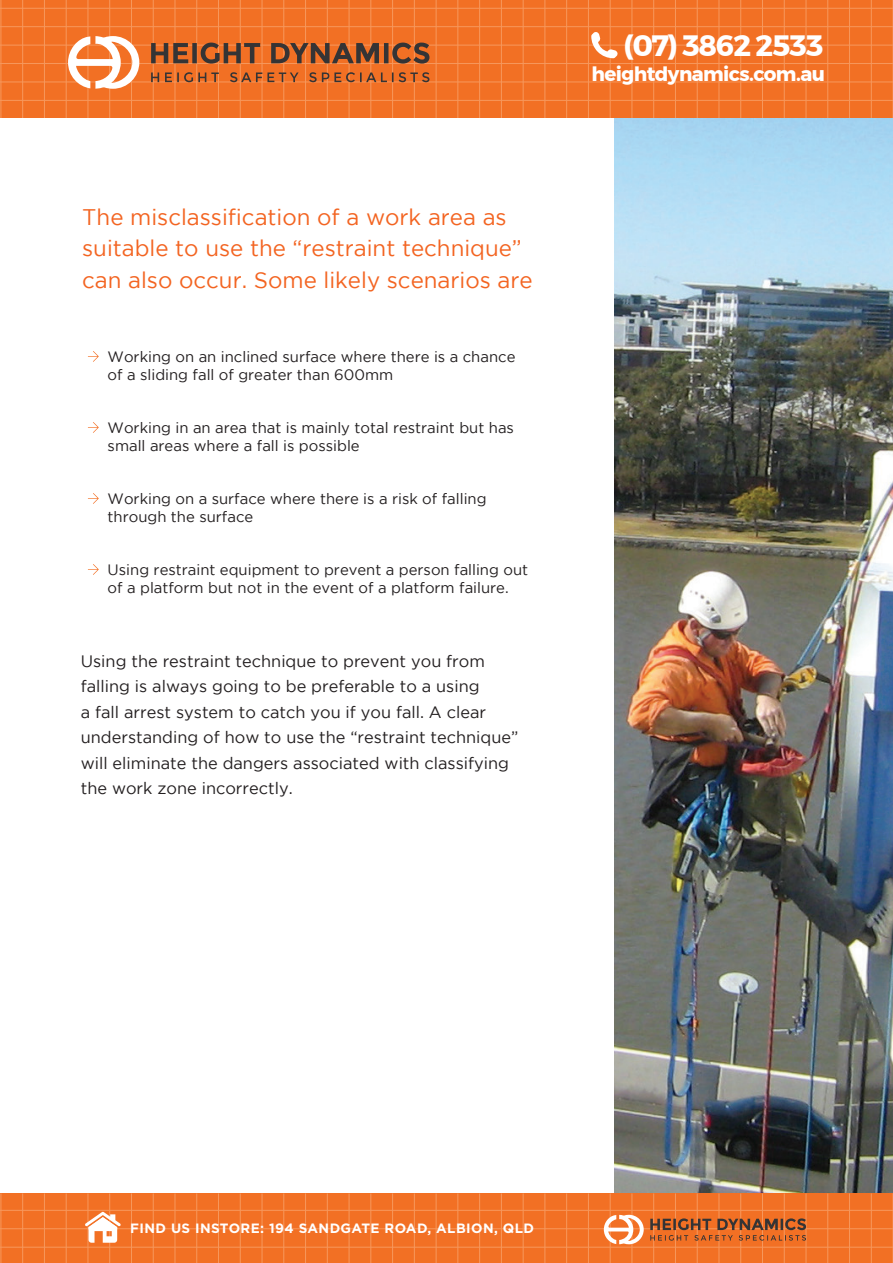
<style>
.page{position:relative;width:893px;height:1263px;background:#fff}
.page>*{position:absolute;margin:0;border:0;box-sizing:border-box;transform-origin:0 0}
.t1{font:700 29.4px "Montserrat";letter-spacing:-.04em;color:#fff}
.t2{font:22.5px/31.5px "Gotham";color:#f36421}
.t3{font:700 19.95px "Montserrat";letter-spacing:-.03em;color:#fff}
.t4{font:16.5px/25.5px "Gotham";color:#231f20}
.t5{font:15px/18px "Gotham";color:#231f20}
.t6{font:700 13.5px "Gotham";letter-spacing:.03em;color:#fff}
</style>
<div class="page">
<img style="left:614px;top:118px;width:279px;height:1075px">
<div style="left:0;top:0;width:893px;height:118px;background:#f27024"></div>
<hr style="left:0;top:8px;width:893px;height:1px;background:#f7985c">
<hr style="left:0;top:26px;width:893px;height:1px;background:#f7985c">
<hr style="left:0;top:45px;width:893px;height:1px;background:#f7985c">
<hr style="left:0;top:63px;width:893px;height:1px;background:#f7985c">
<hr style="left:0;top:82px;width:893px;height:1px;background:#f7985c">
<hr style="left:0;top:100px;width:893px;height:1px;background:#f7985c">
<hr style="left:1px;top:0;width:1px;height:118px;background:#f7985c">
<hr style="left:22px;top:0;width:1px;height:118px;background:#f7985c">
<hr style="left:44px;top:0;width:1px;height:118px;background:#f7985c">
<hr style="left:66px;top:0;width:1px;height:118px;background:#f7985c">
<hr style="left:88px;top:0;width:1px;height:118px;background:#f7985c">
<hr style="left:109px;top:0;width:1px;height:118px;background:#f7985c">
<hr style="left:131px;top:0;width:1px;height:118px;background:#f7985c">
<hr style="left:153px;top:0;width:1px;height:118px;background:#f7985c">
<hr style="left:175px;top:0;width:1px;height:118px;background:#f7985c">
<hr style="left:196px;top:0;width:1px;height:118px;background:#f7985c">
<hr style="left:218px;top:0;width:1px;height:118px;background:#f7985c">
<hr style="left:240px;top:0;width:1px;height:118px;background:#f7985c">
<hr style="left:262px;top:0;width:1px;height:118px;background:#f7985c">
<hr style="left:283px;top:0;width:1px;height:118px;background:#f7985c">
<hr style="left:305px;top:0;width:1px;height:118px;background:#f7985c">
<hr style="left:327px;top:0;width:1px;height:118px;background:#f7985c">
<hr style="left:349px;top:0;width:1px;height:118px;background:#f7985c">
<hr style="left:370px;top:0;width:1px;height:118px;background:#f7985c">
<hr style="left:392px;top:0;width:1px;height:118px;background:#f7985c">
<hr style="left:414px;top:0;width:1px;height:118px;background:#f7985c">
<hr style="left:436px;top:0;width:1px;height:118px;background:#f7985c">
<hr style="left:458px;top:0;width:1px;height:118px;background:#f7985c">
<hr style="left:479px;top:0;width:1px;height:118px;background:#f7985c">
<hr style="left:501px;top:0;width:1px;height:118px;background:#f7985c">
<hr style="left:523px;top:0;width:1px;height:118px;background:#f7985c">
<hr style="left:545px;top:0;width:1px;height:118px;background:#f7985c">
<hr style="left:566px;top:0;width:1px;height:118px;background:#f7985c">
<hr style="left:588px;top:0;width:1px;height:118px;background:#f7985c">
<hr style="left:610px;top:0;width:1px;height:118px;background:#f7985c">
<hr style="left:632px;top:0;width:1px;height:118px;background:#f7985c">
<hr style="left:653px;top:0;width:1px;height:118px;background:#f7985c">
<hr style="left:675px;top:0;width:1px;height:118px;background:#f7985c">
<hr style="left:697px;top:0;width:1px;height:118px;background:#f7985c">
<hr style="left:719px;top:0;width:1px;height:118px;background:#f7985c">
<hr style="left:740px;top:0;width:1px;height:118px;background:#f7985c">
<hr style="left:762px;top:0;width:1px;height:118px;background:#f7985c">
<hr style="left:784px;top:0;width:1px;height:118px;background:#f7985c">
<hr style="left:806px;top:0;width:1px;height:118px;background:#f7985c">
<hr style="left:827px;top:0;width:1px;height:118px;background:#f7985c">
<hr style="left:849px;top:0;width:1px;height:118px;background:#f7985c">
<hr style="left:871px;top:0;width:1px;height:118px;background:#f7985c">
<hr style="left:892px;top:0;width:1px;height:118px;background:#f7985c">
<div style="left:0;top:1193px;width:893px;height:70px;background:#f27024"></div>
<hr style="left:0;top:1210px;width:893px;height:1px;background:#f7985c">
<hr style="left:0;top:1228px;width:893px;height:1px;background:#f7985c">
<hr style="left:0;top:1247px;width:893px;height:1px;background:#f7985c">
<hr style="left:1px;top:1193px;width:1px;height:70px;background:#f7985c">
<hr style="left:22px;top:1193px;width:1px;height:70px;background:#f7985c">
<hr style="left:44px;top:1193px;width:1px;height:70px;background:#f7985c">
<hr style="left:66px;top:1193px;width:1px;height:70px;background:#f7985c">
<hr style="left:88px;top:1193px;width:1px;height:70px;background:#f7985c">
<hr style="left:109px;top:1193px;width:1px;height:70px;background:#f7985c">
<hr style="left:131px;top:1193px;width:1px;height:70px;background:#f7985c">
<hr style="left:153px;top:1193px;width:1px;height:70px;background:#f7985c">
<hr style="left:175px;top:1193px;width:1px;height:70px;background:#f7985c">
<hr style="left:196px;top:1193px;width:1px;height:70px;background:#f7985c">
<hr style="left:218px;top:1193px;width:1px;height:70px;background:#f7985c">
<hr style="left:240px;top:1193px;width:1px;height:70px;background:#f7985c">
<hr style="left:262px;top:1193px;width:1px;height:70px;background:#f7985c">
<hr style="left:283px;top:1193px;width:1px;height:70px;background:#f7985c">
<hr style="left:305px;top:1193px;width:1px;height:70px;background:#f7985c">
<hr style="left:327px;top:1193px;width:1px;height:70px;background:#f7985c">
<hr style="left:349px;top:1193px;width:1px;height:70px;background:#f7985c">
<hr style="left:370px;top:1193px;width:1px;height:70px;background:#f7985c">
<hr style="left:392px;top:1193px;width:1px;height:70px;background:#f7985c">
<hr style="left:414px;top:1193px;width:1px;height:70px;background:#f7985c">
<hr style="left:436px;top:1193px;width:1px;height:70px;background:#f7985c">
<hr style="left:458px;top:1193px;width:1px;height:70px;background:#f7985c">
<hr style="left:479px;top:1193px;width:1px;height:70px;background:#f7985c">
<hr style="left:501px;top:1193px;width:1px;height:70px;background:#f7985c">
<hr style="left:523px;top:1193px;width:1px;height:70px;background:#f7985c">
<hr style="left:545px;top:1193px;width:1px;height:70px;background:#f7985c">
<hr style="left:566px;top:1193px;width:1px;height:70px;background:#f7985c">
<hr style="left:588px;top:1193px;width:1px;height:70px;background:#f7985c">
<hr style="left:610px;top:1193px;width:1px;height:70px;background:#f7985c">
<hr style="left:632px;top:1193px;width:1px;height:70px;background:#f7985c">
<hr style="left:653px;top:1193px;width:1px;height:70px;background:#f7985c">
<hr style="left:675px;top:1193px;width:1px;height:70px;background:#f7985c">
<hr style="left:697px;top:1193px;width:1px;height:70px;background:#f7985c">
<hr style="left:719px;top:1193px;width:1px;height:70px;background:#f7985c">
<hr style="left:740px;top:1193px;width:1px;height:70px;background:#f7985c">
<hr style="left:762px;top:1193px;width:1px;height:70px;background:#f7985c">
<hr style="left:784px;top:1193px;width:1px;height:70px;background:#f7985c">
<hr style="left:806px;top:1193px;width:1px;height:70px;background:#f7985c">
<hr style="left:827px;top:1193px;width:1px;height:70px;background:#f7985c">
<hr style="left:849px;top:1193px;width:1px;height:70px;background:#f7985c">
<hr style="left:871px;top:1193px;width:1px;height:70px;background:#f7985c">
<hr style="left:892px;top:1193px;width:1px;height:70px;background:#f7985c">
<svg style="left:604px;top:1215px;width:40px;height:29px"></svg>
<svg style="left:650px;top:1218px;width:156px;height:22px"></svg>
<svg style="left:85px;top:1212px;width:36px;height:31px"></svg>
<hr style="left:89px;top:1227px;width:28px;height:2px;background:#fff">
<svg style="left:591px;top:32px;width:27px;height:26px"></svg>
<svg style="left:68px;top:36px;width:71px;height:53px"></svg>
<svg style="left:151px;top:43px;width:278px;height:21px"></svg>
<svg style="left:151px;top:72px;width:278px;height:10px"></svg>
<svg style="left:88px;top:351px;width:11px;height:11px"></svg>
<svg style="left:88px;top:422px;width:11px;height:11px"></svg>
<svg style="left:88px;top:493px;width:11px;height:11px"></svg>
<svg style="left:88px;top:564px;width:11px;height:11px"></svg>
<h2 class="t2" style="left:82px;top:201px;width:452px">The misclassification of a work area as suitable to use the “restraint technique” can also occur. Some likely scenarios are</h2>
<p class="t5" style="left:108px;top:347px;width:409px">Working on an inclined surface where there is a chance of a sliding fall of greater than 600mm</p>
<p class="t5" style="left:108px;top:418px;width:408px">Working in an area that is mainly total restraint but has small areas where a fall is possible</p>
<p class="t5" style="left:108px;top:489px;width:380px">Working on a surface where there is a risk of falling through the surface</p>
<p class="t5" style="left:108px;top:560px;width:422px">Using restraint equipment to prevent a person falling out of a platform but not in the event of a platform failure.</p>
<p class="t4" style="left:81px;top:648px;width:439px">Using the restraint technique to prevent you from falling is always going to be preferable to a using<br>a fall arrest system to catch you if you fall. A clear understanding of how to use the “restraint technique” will eliminate the dangers associated with classifying the work zone incorrectly.</p>
<h1 class="t1" style="left:623px;top:22px;width:202px">(07) 3862 2533</h1>
<h3 class="t3" style="left:591px;top:57px;width:235px">heightdynamics.com.au</h3>
<p class="t6" style="left:130px;top:1220px;width:405px">FIND US INSTORE: 194 SANDGATE ROAD, ALBION, QLD</p>
</div>
